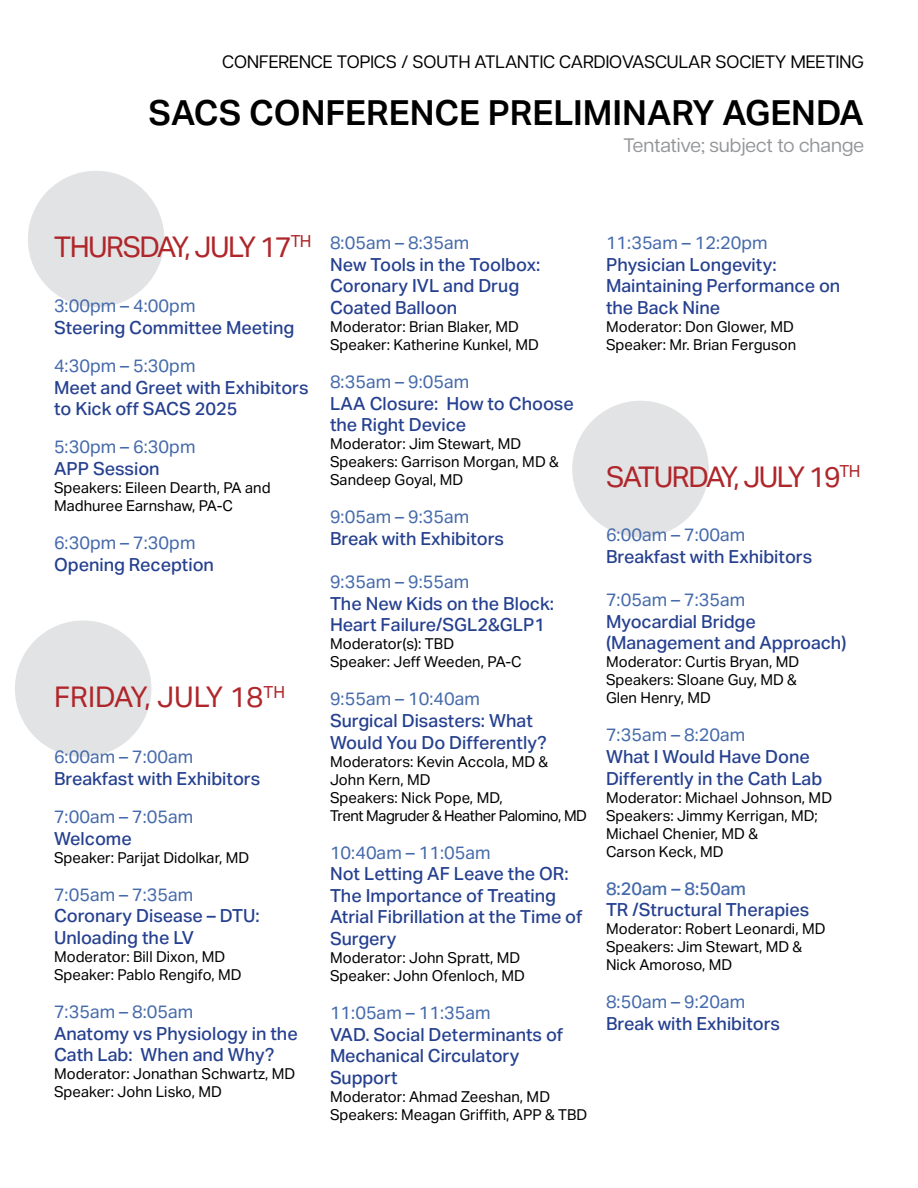
<style>
.page{position:relative;width:918px;height:1188px;background:#fff}
.page>*{position:absolute;margin:0;border:0;box-sizing:border-box;transform-origin:0 0}
.t1{font:600 34.5px "Aktiv Grotesk";color:#000}
.t2{font:28.5px "Aktiv Grotesk";letter-spacing:-.05em;color:#af262b}
.t3{font:28.5px "Aktiv Grotesk";color:#af262b}
.t4{font:19.5px "Articulat CF";color:#939598}
.t5{font:500 18px/21.6px "Aktiv Grotesk";color:#25408f}
.t6{font:18px "Aktiv Grotesk";color:#456aab}
.t7{font:18px "Articulat CF";color:#000}
.t8{font:500 18px "Aktiv Grotesk";color:#456aab}
.t9{font:15px/18px "Aktiv Grotesk";color:#000}
</style>
<div class="page">
<div style="left:573px;top:401px;width:135px;height:136px;background:#e2e3e4;border-radius:50%"></div>
<div style="left:15px;top:621px;width:136px;height:135px;background:#e2e3e4;border-radius:50%"></div>
<div style="left:28px;top:171px;width:136px;height:136px;background:#e2e3e4;border-radius:50%"></div>
<p class="t7" style="left:222px;top:49px;width:643px">CONFERENCE TOPICS / SOUTH ATLANTIC CARDIOVASCULAR SOCIETY MEETING</p>
<h1 class="t1" style="left:148px;top:93px;width:717px">SACS CONFERENCE PRELIMINARY AGENDA</h1>
<h3 class="t4" style="left:623px;top:131px;width:242px">Tentative; subject to change</h3>
<h2 class="t2" style="left:54px;top:230px;width:259px">THURSDAY, JULY 17<sup>TH</sup></h2>
<p class="t6" style="left:54px;top:296px;width:143px">3:00pm – 4:00pm</p>
<p class="t5" style="left:54px;top:317px;width:242px">Steering Committee Meeting</p>
<p class="t6" style="left:54px;top:355px;width:143px">4:30pm – 5:30pm</p>
<p class="t5" style="left:54px;top:377px;width:256px">Meet and Greet with Exhibitors to Kick off SACS 2025</p>
<p class="t6" style="left:54px;top:437px;width:143px">5:30pm – 6:30pm</p>
<p class="t5" style="left:54px;top:458px;width:107px">APP Session</p>
<p class="t9" style="left:54px;top:479px;width:218px">Speakers: Eileen Dearth, PA and<br>Madhuree Earnshaw, PA-C</p>
<p class="t6" style="left:54px;top:532px;width:143px">6:30pm – 7:30pm</p>
<p class="t5" style="left:54px;top:554px;width:162px">Opening Reception</p>
<h2 class="t3" style="left:54px;top:681px;width:233px">FRIDAY, JULY 18<sup>TH</sup></h2>
<p class="t6" style="left:54px;top:746px;width:141px">6:00am – 7:00am</p>
<p class="t5" style="left:54px;top:768px;width:208px">Breakfast with Exhibitors</p>
<p class="t6" style="left:54px;top:806px;width:141px">7:00am – 7:05am</p>
<p class="t5" style="left:54px;top:828px;width:79px">Welcome</p>
<p class="t9" style="left:54px;top:848px;width:197px">Speaker: Parijat Didolkar, MD</p>
<p class="t6" style="left:54px;top:884px;width:141px">7:05am – 7:35am</p>
<p class="t5" style="left:54px;top:905px;width:207px">Coronary Disease – DTU:<br>Unloading the LV</p>
<p class="t9" style="left:54px;top:948px;width:189px">Moderator: Bill Dixon, MD<br>Speaker: Pablo Rengifo, MD</p>
<p class="t6" style="left:54px;top:1001px;width:141px">7:35am – 8:05am</p>
<p class="t5" style="left:54px;top:1022px;width:245px">Anatomy vs Physiology in the<br>Cath Lab: When and Why?</p>
<p class="t9" style="left:54px;top:1065px;width:243px">Moderator: Jonathan Schwartz, MD<br>Speaker: John Lisko, MD</p>
<p class="t6" style="left:330px;top:232px;width:141px">8:05am – 8:35am</p>
<p class="t5" style="left:330px;top:254px;width:212px">New Tools in the Toolbox:<br>Coronary IVL and Drug<br>Coated Balloon</p>
<p class="t9" style="left:330px;top:318px;width:210px">Moderator: Brian Blaker, MD<br>Speaker: Katherine Kunkel, MD</p>
<p class="t6" style="left:330px;top:371px;width:141px">8:35am – 9:05am</p>
<p class="t5" style="left:330px;top:393px;width:245px">LAA Closure: How to Choose the Right Device</p>
<p class="t9" style="left:330px;top:435px;width:230px">Moderator: Jim Stewart, MD<br>Speakers: Garrison Morgan, MD &amp;<br>Sandeep Goyal, MD</p>
<p class="t6" style="left:330px;top:506px;width:141px">9:05am – 9:35am</p>
<p class="t5" style="left:330px;top:528px;width:176px">Break with Exhibitors</p>
<p class="t6" style="left:330px;top:571px;width:141px">9:35am – 9:55am</p>
<p class="t5" style="left:330px;top:593px;width:225px">The New Kids on the Block:<br>Heart Failure/SGL2&amp;GLP1</p>
<p class="t9" style="left:330px;top:635px;width:193px">Moderator(s): TBD<br>Speaker: Jeff Weeden, PA-C</p>
<p class="t6" style="left:330px;top:689px;width:152px">9:55am – 10:40am</p>
<p class="t5" style="left:330px;top:710px;width:218px">Surgical Disasters: What<br>Would You Do Differently?</p>
<p class="t9" style="left:330px;top:752px;width:258px">Moderators: Kevin Accola, MD &amp;<br>John Kern, MD<br>Speakers: Nick Pope, MD,<br>Trent Magruder &amp; Heather Palomino, MD</p>
<p class="t6" style="left:330px;top:842px;width:162px">10:40am – 11:05am</p>
<p class="t5" style="left:330px;top:863px;width:254px">Not Letting AF Leave the OR:<br>The Importance of Treating<br>Atrial Fibrillation at the Time of<br>Surgery</p>
<p class="t9" style="left:330px;top:949px;width:196px">Moderator: John Spratt, MD<br>Speaker: John Ofenloch, MD</p>
<p class="t6" style="left:330px;top:1002px;width:162px">11:05am – 11:35am</p>
<p class="t5" style="left:330px;top:1024px;width:235px">VAD. Social Determinants of<br>Mechanical Circulatory<br>Support</p>
<p class="t9" style="left:330px;top:1088px;width:259px">Moderator: Ahmad Zeeshan, MD<br>Speakers: Meagan Griffith, APP &amp; TBD</p>
<p class="t6" style="left:606px;top:232px;width:163px">11:35am – 12:20pm</p>
<p class="t5" style="left:606px;top:254px;width:236px">Physician Longevity:<br>Maintaining Performance on the Back Nine</p>
<p class="t9" style="left:606px;top:318px;width:192px">Moderator: Don Glower, MD<br>Speaker: Mr. Brian Ferguson</p>
<h2 class="t2" style="left:606px;top:460px;width:256px">SATURDAY, JULY 19<sup>TH</sup></h2>
<p class="t6" style="left:606px;top:524px;width:141px">6:00am – 7:00am</p>
<p class="t5" style="left:606px;top:546px;width:208px">Breakfast with Exhibitors</p>
<p class="t6" style="left:606px;top:589px;width:141px">7:05am – 7:35am</p>
<p class="t5" style="left:606px;top:611px;width:242px">Myocardial Bridge (Management and Approach)</p>
<p class="t9" style="left:606px;top:653px;width:195px">Moderator: Curtis Bryan, MD<br>Speakers: Sloane Guy, MD &amp;<br>Glen Henry, MD</p>
<p class="t6" style="left:606px;top:725px;width:141px">7:35am – 8:20am</p>
<p class="t5" style="left:606px;top:746px;width:218px">What I Would Have Done<br>Differently in the Cath Lab</p>
<p class="t9" style="left:606px;top:788px;width:228px">Moderator: Michael Johnson, MD<br>Speakers: Jimmy Kerrigan, MD;<br>Michael Chenier, MD &amp;<br>Carson Keck, MD</p>
<p class="t8" style="left:606px;top:878px;width:142px">8:20am – 8:50am</p>
<p class="t5" style="left:606px;top:899px;width:205px">TR /Structural Therapies</p>
<p class="t9" style="left:606px;top:920px;width:221px">Moderator: Robert Leonardi, MD<br>Speakers: Jim Stewart, MD &amp;<br>Nick Amoroso, MD</p>
<p class="t6" style="left:606px;top:992px;width:141px">8:50am – 9:20am</p>
<p class="t5" style="left:606px;top:1013px;width:176px">Break with Exhibitors</p>
</div>
